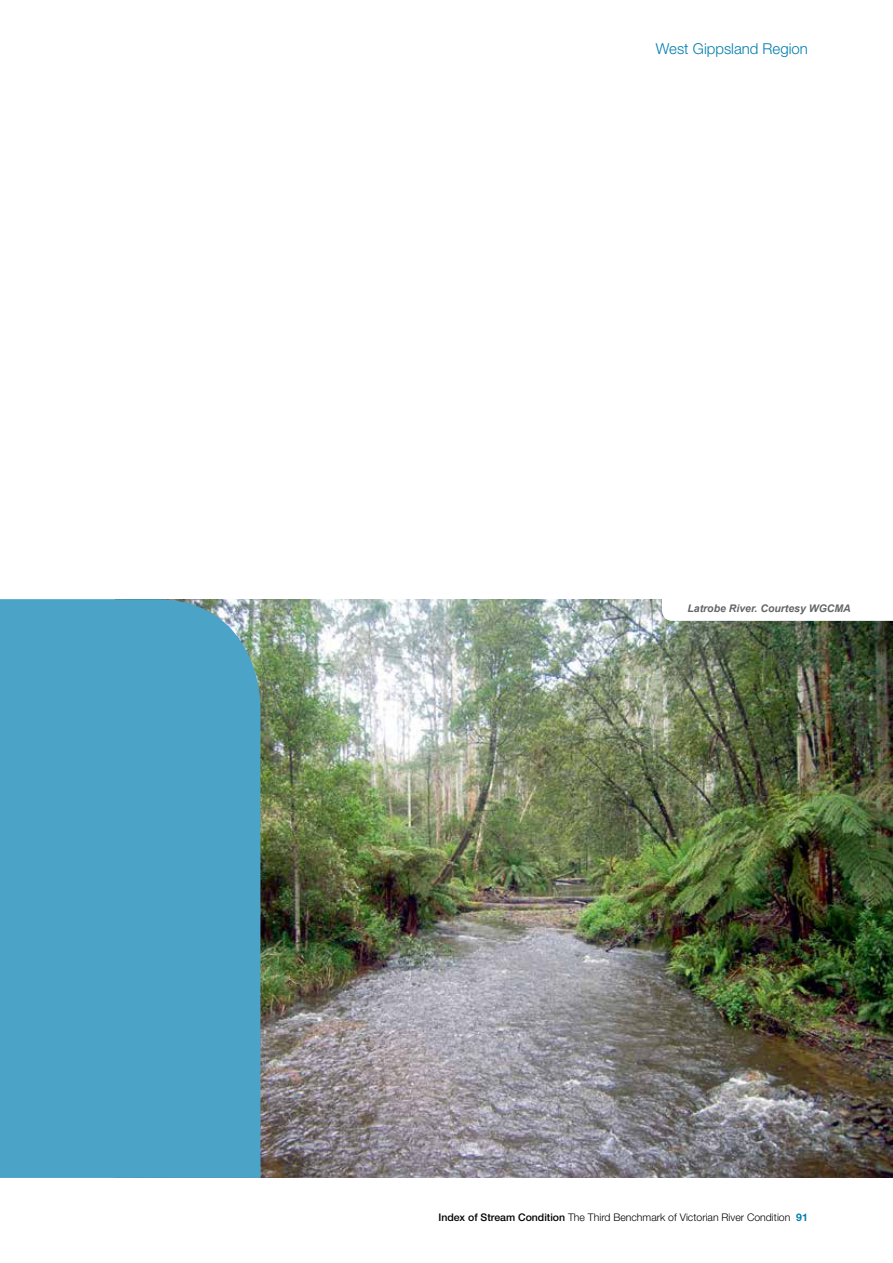
<style>
.page{position:relative;width:893px;height:1263px;background:#fff}
.page>*{position:absolute;margin:0;border:0;box-sizing:border-box;transform-origin:0 0}
.t1{font:300 15px "Helvetica Neue LT";color:#007dad}
.t2{font:300 10.5px "Helvetica Neue LT";color:#000}
.t3{font:italic 700 10.5px "Arial";color:#636466}
.s1{font-weight:500}
.s2{font-weight:700;color:#007dad}
</style>
<div class="page">
<img style="left:260px;top:600px;width:633px;height:578px">
<svg style="left:662px;top:600px;width:231px;height:21px"></svg>
<div style="left:0;top:599px;width:260px;height:579px;background:#4ba3c8"></div>
<h1 class="t1" style="left:656px;top:40px;width:153px">West Gippsland Region</h1>
<p class="t3" style="left:687px;top:601px;width:165px">Latrobe River. Courtesy WGCMA</p>
<p class="t2" style="left:438px;top:1211px;width:371px"><span class="s1">Index of Stream Condition</span> The Third Benchmark of Victorian River Condition <span class="s2">91</span></p>
</div>
